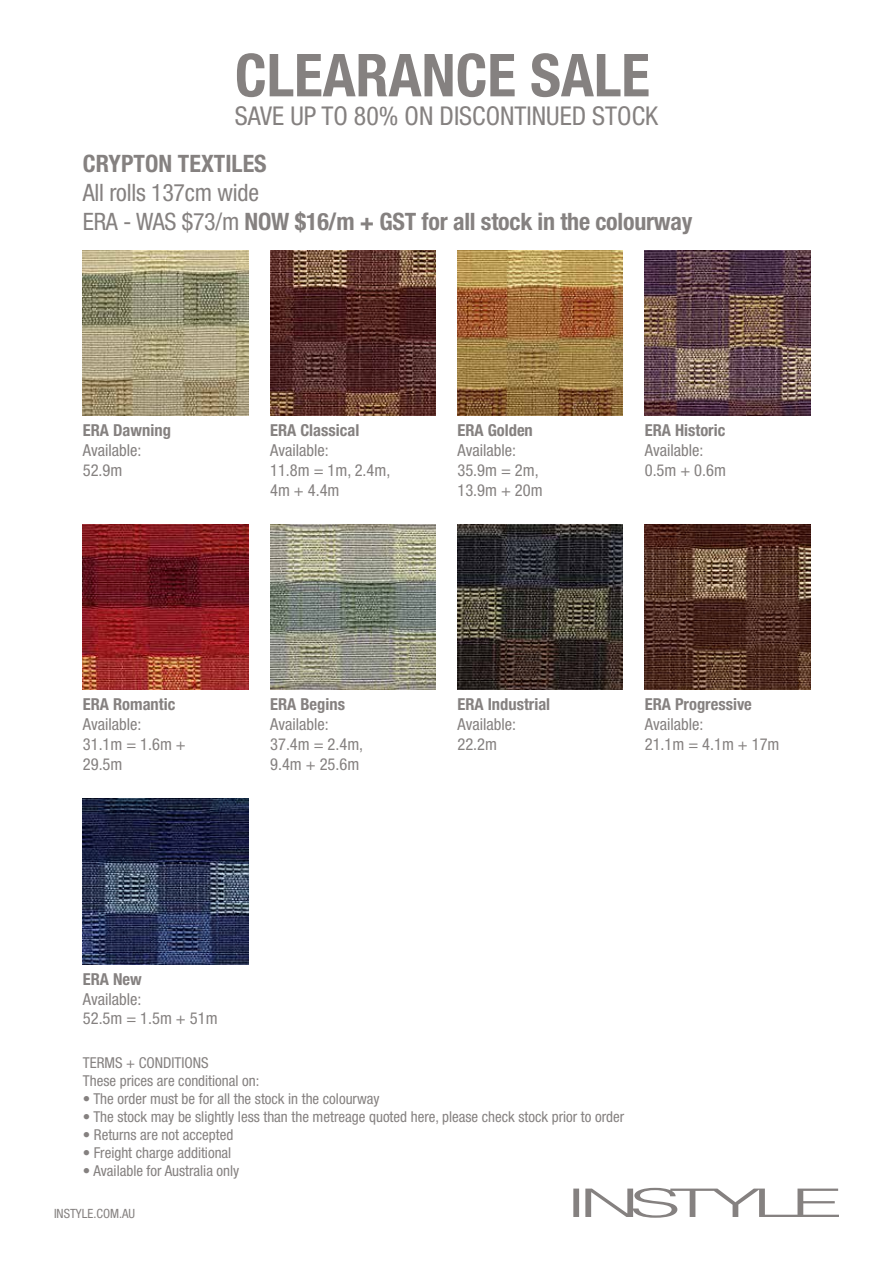
<style>
.page{position:relative;width:893px;height:1263px;background:#fff}
.page>*{position:absolute;margin:0;border:0;box-sizing:border-box;transform-origin:0 0}
.t1{font:700 condensed 59.25px "Helvetica Neue LT Std";color:#858180}
.t2{font:condensed 25.95px "Helvetica Neue LT Std";color:#858180}
.t3{font:700 condensed 24px/28.8px "Helvetica Neue LT Std";letter-spacing:-.01em;color:#858180}
.t4{font:condensed 16.5px/19.8px "Helvetica Neue LT Std";color:#858180}
.t5{font:700 condensed 16.5px "Helvetica Neue LT Std";color:#858180}
.t6{font:condensed 15px/18px "Helvetica Neue LT Std";color:#858180}
.t7{font:condensed 12.75px "Helvetica Neue LT Std";color:#858180}
.s1{font-weight:400}
</style>
<div class="page">
<svg style="left:573px;top:1188px;width:266px;height:30px"></svg>
<img style="left:83px;top:250px;width:165px;height:165px">
<img style="left:645px;top:250px;width:165px;height:165px">
<img style="left:457px;top:524px;width:166px;height:166px">
<img style="left:270px;top:250px;width:166px;height:165px">
<img style="left:83px;top:524px;width:165px;height:166px">
<img style="left:645px;top:524px;width:165px;height:166px">
<img style="left:457px;top:250px;width:166px;height:165px">
<img style="left:270px;top:524px;width:166px;height:166px">
<img style="left:83px;top:799px;width:165px;height:165px">
<h1 class="t1" style="left:235px;top:39px;width:416px">CLEARANCE SALE</h1>
<h2 class="t2" style="left:235px;top:101px;width:425px">SAVE UP TO 80% ON DISCONTINUED STOCK</h2>
<h3 class="t3" style="left:83px;top:149px;width:185px">CRYPTON TEXTILES</h3>
<h3 class="t3" style="left:83px;top:178px;width:611px"><span class="s1">All rolls 137cm wide<br>ERA - WAS $73/m</span> NOW $16/m + GST for all stock in the colourway</h3>
<p class="t5" style="left:83px;top:420px;width:90px">ERA Dawning</p>
<p class="t4" style="left:83px;top:440px;width:60px">Available:<br>52.9m</p>
<p class="t5" style="left:83px;top:695px;width:94px">ERA Romantic</p>
<p class="t4" style="left:83px;top:714px;width:105px">Available:<br>31.1m = 1.6m +<br>29.5m</p>
<p class="t5" style="left:270px;top:420px;width:91px">ERA Classical</p>
<p class="t4" style="left:270px;top:440px;width:122px">Available:<br>11.8m = 1m, 2.4m,<br>4m + 4.4m</p>
<p class="t5" style="left:457px;top:420px;width:77px">ERA Golden</p>
<p class="t4" style="left:457px;top:440px;width:87px">Available:<br>35.9m = 2m,<br>13.9m + 20m</p>
<p class="t5" style="left:270px;top:695px;width:76px">ERA Begins</p>
<p class="t4" style="left:270px;top:714px;width:95px">Available:<br>37.4m = 2.4m,<br>9.4m + 25.6m</p>
<p class="t5" style="left:457px;top:695px;width:94px">ERA Industrial</p>
<p class="t4" style="left:457px;top:714px;width:60px">Available:<br>22.2m</p>
<p class="t5" style="left:645px;top:420px;width:82px">ERA Historic</p>
<p class="t4" style="left:645px;top:440px;width:83px">Available:<br>0.5m + 0.6m</p>
<p class="t5" style="left:645px;top:695px;width:109px">ERA Progressive</p>
<p class="t4" style="left:645px;top:714px;width:136px">Available:<br>21.1m = 4.1m + 17m</p>
<p class="t5" style="left:83px;top:969px;width:60px">ERA New</p>
<p class="t4" style="left:83px;top:989px;width:136px">Available:<br>52.5m = 1.5m + 51m</p>
<p class="t6" style="left:83px;top:1053px;width:178px">TERMS + CONDITIONS<br>These prices are conditional on:</p>
<p class="t6" style="left:83px;top:1089px;width:298px">• The order must be for all the stock in the colourway</p>
<p class="t6" style="left:83px;top:1107px;width:543px">• The stock may be slightly less than the metreage quoted here, please check stock prior to order</p>
<p class="t6" style="left:83px;top:1125px;width:152px">• Returns are not accepted</p>
<p class="t6" style="left:83px;top:1143px;width:150px">• Freight charge additional</p>
<p class="t6" style="left:83px;top:1161px;width:158px">• Available for Australia only</p>
<p class="t7" style="left:54px;top:1206px;width:83px">INSTYLE.COM.AU</p>
</div>
